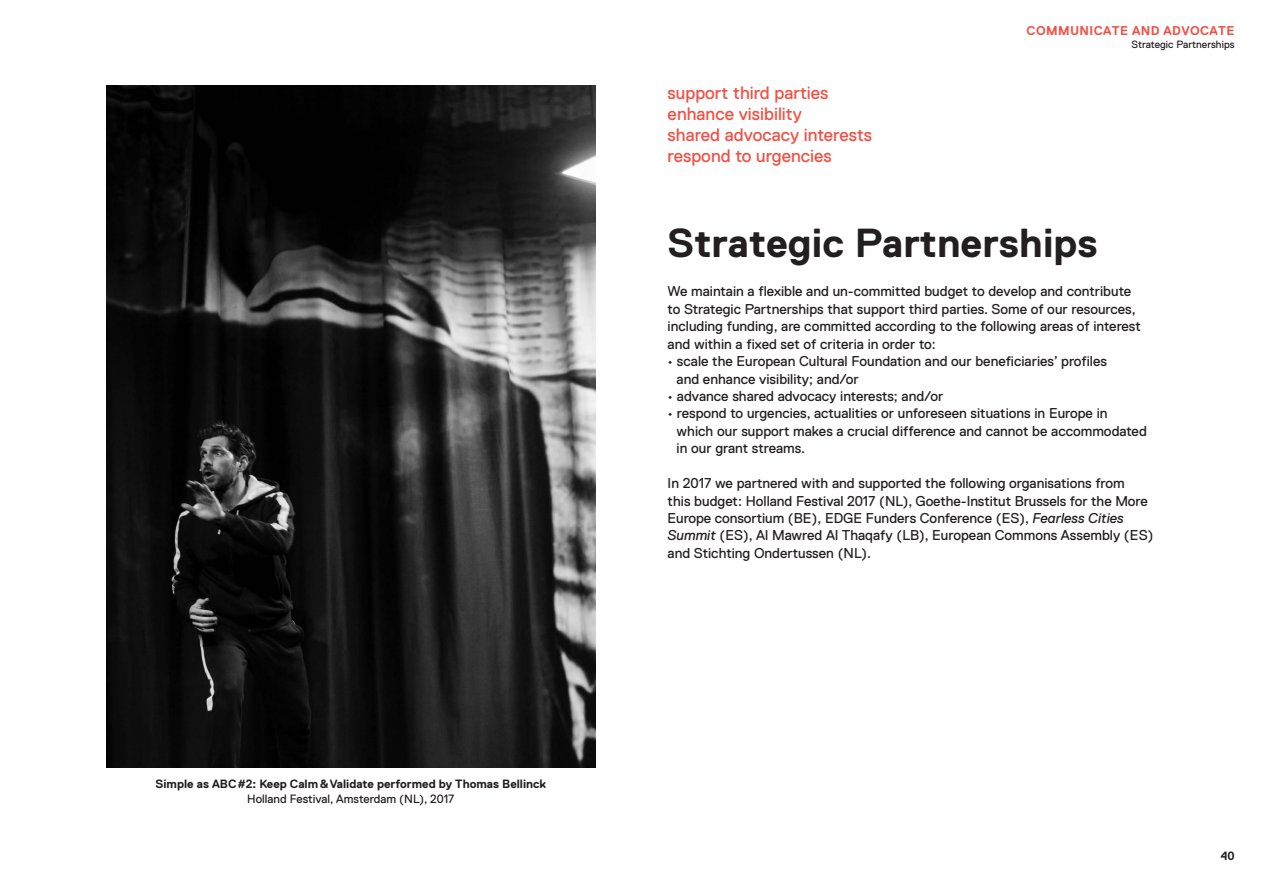
<style>
.page{position:relative;width:1263px;height:893px;background:#fff}
.page>*{position:absolute;margin:0;border:0;box-sizing:border-box;transform-origin:0 0}
.PS-Essay-Body_text-9{font:700 40.5px "Replica Pro";color:#231f20}
.PS-Keywords-red{font:18px "Replica Pro";color:#f05146}
.PS-Essay-Body_text-9-2{font:14.25px/17.4px "Replica Pro";color:#231f20}
.t1{font:700 12.75px "Replica Pro";letter-spacing:.03em;color:#f05146}
.PS-Project-Image-cap{font:700 12px "Replica Pro";color:#231f20}
.PS-Project-Image-cap-2{font:12px "Replica Pro";color:#231f20}
.t2{font:10.5px "Replica Pro";color:#231f20}
.s1{font-style:italic}
</style>
<div class="page">
<img style="left:106px;top:85px;width:489px;height:682px">
<p class="PS-Project-Image-cap" style="left:156px;top:777px;width:392px">Simple as ABC#2: Keep Calm&amp;Validate performed by Thomas Bellinck</p>
<p class="PS-Project-Image-cap-2" style="left:247px;top:792px;width:209px">Holland Festival, Amsterdam (NL), 2017</p>
<p class="PS-Keywords-red" style="left:668px;top:83px;width:162px">support third parties</p>
<p class="PS-Keywords-red" style="left:668px;top:104px;width:136px">enhance visibility</p>
<p class="PS-Keywords-red" style="left:668px;top:125px;width:206px">shared advocacy interests</p>
<p class="PS-Keywords-red" style="left:668px;top:146px;width:166px">respond to urgencies</p>
<p class="t1" style="left:1026px;top:24px;width:209px">COMMUNICATE AND ADVOCATE</p>
<p class="t2" style="left:1131px;top:39px;width:105px">Strategic Partnerships</p>
<p class="PS-Essay-Body_text-9" style="left:668px;top:220px;width:432px">Strategic Partnerships</p>
<p class="PS-Essay-Body_text-9-2" style="left:668px;top:283px;width:475px">We maintain a flexible and un-committed budget to develop and contribute to Strategic Partnerships that support third parties. Some of our resources, including funding, are committed according to the following areas of interest and within a fixed set of criteria in order to:</p>
<p class="PS-Essay-Body_text-9-2" style="left:676px;top:353px;width:432px;text-indent:-9px">• scale the European Cultural Foundation and our beneficiaries’ profiles and enhance visibility; and/or</p>
<p class="PS-Essay-Body_text-9-2" style="left:668px;top:387px;width:277px">• advance shared advocacy interests; and/or</p>
<p class="PS-Essay-Body_text-9-2" style="left:676px;top:405px;width:472px;text-indent:-9px">• respond to urgencies, actualities or unforeseen situations in Europe in which our support makes a crucial difference and cannot be accommodated in our grant streams.</p>
<p class="PS-Essay-Body_text-9-2" style="left:668px;top:475px;width:487px">In 2017 we partnered with and supported the following organisations from<br>this budget: Holland Festival 2017 (NL), Goethe-Institut Brussels for the More Europe consortium (BE), EDGE Funders Conference (ES), <span class="s1">Fearless Cities Summit</span> (ES), Al Mawred Al Thaqafy (LB), European Commons Assembly (ES) and Stichting Ondertussen (NL).</p>
<p class="PS-Project-Image-cap" style="left:1221px;top:849px;width:16px">40</p>
</div>
